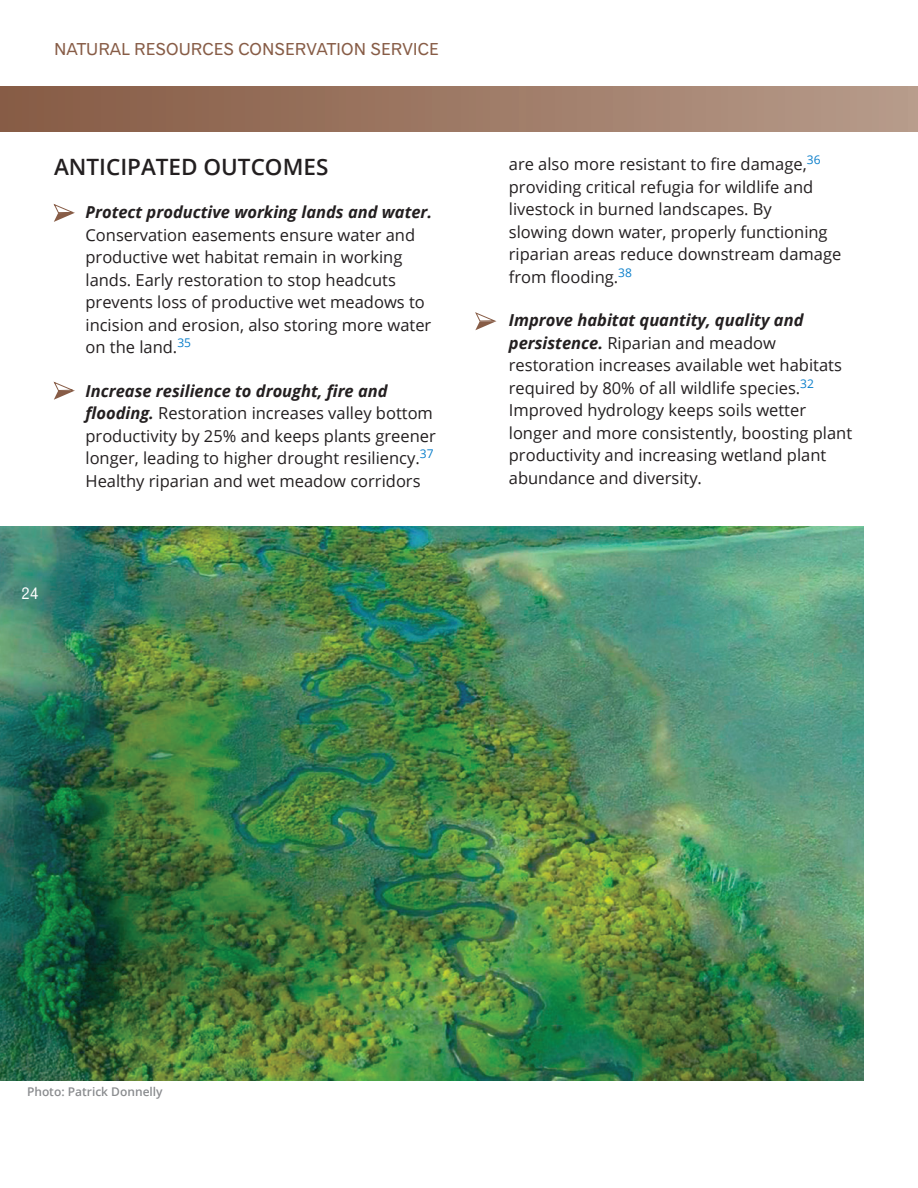
<style>
.page{position:relative;width:918px;height:1188px;background:#fff}
.page>*{position:absolute;margin:0;border:0;box-sizing:border-box;transform-origin:0 0}
.t1{font:600 22.5px "Open Sans";color:#231f20}
.t2{font:16.5px/22.5px "Open Sans";color:#231f20}
.t3{font:italic 700 16.5px "Open Sans";color:#231f20}
.t4{font:16.5px "Gothic 720 BT Roman B";color:#875c46}
.t5{font:16.5px "Gothic 720 BT Roman B";color:#fff}
.t6{font:600 12px "Open Sans";color:#8a8c8f}
.s1{font-weight:700;font-style:italic}
</style>
<div class="page">
<div style="left:0;top:86px;width:918px;height:46px;background:linear-gradient(to right,#865a43,#b69a8a)"></div>
<img style="left:0;top:526px;width:864px;height:554px">
<svg style="left:53px;top:204px;width:22px;height:18px"></svg>
<svg style="left:53px;top:381px;width:22px;height:19px"></svg>
<svg style="left:475px;top:312px;width:22px;height:18px"></svg>
<p class="t4" style="left:54px;top:39px;width:386px">NATURAL RESOURCES CONSERVATION SERVICE</p>
<h1 class="t1" style="left:54px;top:151px;width:276px">ANTICIPATED OUTCOMES</h1>
<p class="t3" style="left:86px;top:201px;width:348px">Protect productive working lands and water.</p>
<p class="t2" style="left:86px;top:223px;width:347px">Conservation easements ensure water and productive wet habitat remain in working lands. Early restoration to stop headcuts prevents loss of productive wet meadows to incision and erosion, also storing more water on the land.<sup>35</sup></p>
<p class="t2" style="left:85px;top:379px;width:352px"><span class="s1">Increase resilience to drought, fire and flooding.</span> Restoration increases valley bottom productivity by 25% and keeps plants greener longer, leading to higher drought resiliency.<sup>37<br></sup>Healthy riparian and wet meadow corridors</p>
<p class="t5" style="left:22px;top:583px;width:18px">24</p>
<p class="t2" style="left:509px;top:153px;width:334px">are also more resistant to fire damage,<sup>36 </sup>providing critical refugia for wildlife and livestock in burned landscapes. By<br>slowing down water, properly functioning riparian areas reduce downstream damage from flooding.<sup>38</sup></p>
<p class="t2" style="left:509px;top:309px;width:345px"><span class="s1">Improve habitat quantity, quality and persistence.</span> Riparian and meadow restoration increases available wet habitats required by 80% of all wildlife species.<sup>32<br></sup>Improved hydrology keeps soils wetter longer and more consistently, boosting plant productivity and increasing wetland plant abundance and diversity.</p>
<p class="t6" style="left:27px;top:1083px;width:137px">Photo: Patrick Donnelly</p>
</div>
